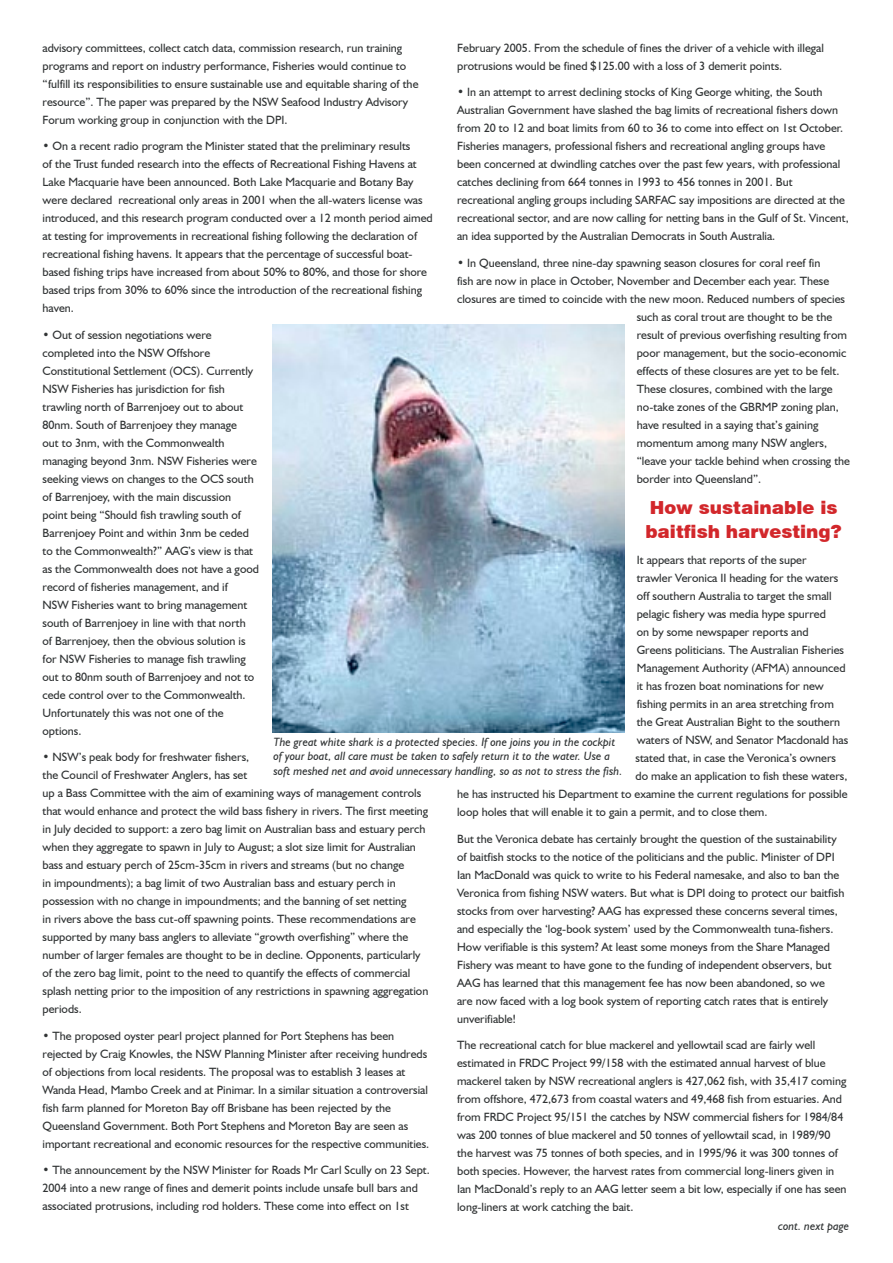
<style>
.page{position:relative;width:893px;height:1263px;background:#fff}
.page>*{position:absolute;margin:0;border:0;box-sizing:border-box;transform-origin:0 0}
.Body_Text{font:900 18px/24px "Swiss 721 BT";color:#d2272b}
.Body_Text-2{font:12px/18px "Humanist 521 BT";color:#303334}
.t1{font:italic 12px/14.4px "Humanist 521 BT";color:#303334}
</style>
<div class="page">
<img style="left:272px;top:325px;width:352px;height:408px">
<p class="Body_Text-2" style="left:457px;top:38px;width:368px">February 2005. From the schedule of fines the driver of a vehicle with illegal protrusions would be fined $125.00 with a loss of 3 demerit points.</p>
<p class="Body_Text-2" style="left:457px;top:83px;width:393px">• In an attempt to arrest declining stocks of King George whiting, the South Australian Government have slashed the bag limits of recreational fishers down from 20 to 12 and boat limits from 60 to 36 to come into effect on 1st October.<br>Fisheries managers, professional fishers and recreational angling groups have been concerned at dwindling catches over the past few years, with professional catches declining from 664 tonnes in 1993 to 456 tonnes in 2001. But recreational angling groups including SARFAC say impositions are directed at the recreational sector, and are now calling for netting bans in the Gulf of St. Vincent, an idea supported by the Australian Democrats in South Australia.</p>
<p class="Body_Text-2" style="left:457px;top:253px;width:365px">• In Queensland, three nine-day spawning season closures for coral reef fin</p>
<p class="Body_Text-2" style="left:457px;top:271px;width:374px">fish are now in place in October, November and December each year. These</p>
<p class="Body_Text-2" style="left:457px;top:289px;width:389px">closures are timed to coincide with the new moon. Reduced numbers of species</p>
<p class="Body_Text-2" style="left:637px;top:307px;width:197px">such as coral trout are thought to be the</p>
<p class="Body_Text-2" style="left:637px;top:325px;width:212px">result of previous overfishing resulting from</p>
<p class="Body_Text-2" style="left:637px;top:343px;width:211px">poor management, but the socio-economic</p>
<p class="Body_Text-2" style="left:637px;top:361px;width:204px">effects of these closures are yet to be felt.</p>
<p class="Body_Text-2" style="left:637px;top:379px;width:197px">These closures, combined with the large</p>
<p class="Body_Text-2" style="left:637px;top:397px;width:203px">no-take zones of the GBRMP zoning plan,</p>
<p class="Body_Text-2" style="left:637px;top:415px;width:183px">have resulted in a saying that’s gaining</p>
<p class="Body_Text-2" style="left:637px;top:433px;width:192px">momentum among many NSW anglers,</p>
<p class="Body_Text-2" style="left:637px;top:451px;width:215px">“leave your tackle behind when crossing the</p>
<p class="Body_Text-2" style="left:637px;top:469px;width:126px">border into Queensland”.</p>
<p class="Body_Text-2" style="left:43px;top:38px;width:377px">advisory committees, collect catch data, commission research, run training programs and report on industry performance, Fisheries would continue to “fulfill its responsibilities to ensure sustainable use and equitable sharing of the resource”. The paper was prepared by the NSW Seafood Industry Advisory Forum working group in conjunction with the DPI.</p>
<p class="Body_Text-2" style="left:43px;top:137px;width:392px">• On a recent radio program the Minister stated that the preliminary results<br>of the Trust funded research into the effects of Recreational Fishing Havens at Lake Macquarie have been announced. Both Lake Macquarie and Botany Bay were declared recreational only areas in 2001 when the all-waters license was introduced, and this research program conducted over a 12 month period aimed at testing for improvements in recreational fishing following the declaration of recreational fishing havens. It appears that the percentage of successful boat&shy;based fishing trips have increased from about 50% to 80%, and those for shore based trips from 30% to 60% since the introduction of the recreational fishing haven.</p>
<p class="Body_Text-2" style="left:43px;top:325px;width:218px">• Out of session negotiations were completed into the NSW Offshore Constitutional Settlement (OCS). Currently NSW Fisheries has jurisdiction for fish trawling north of Barrenjoey out to about 80nm. South of Barrenjoey they manage<br>out to 3nm, with the Commonwealth managing beyond 3nm. NSW Fisheries were seeking views on changes to the OCS south of Barrenjoey, with the main discussion point being “Should fish trawling south of Barrenjoey Point and within 3nm be ceded to the Commonwealth?” AAG’s view is that as the Commonwealth does not have a good record of fisheries management, and if<br>NSW Fisheries want to bring management south of Barrenjoey in line with that north<br>of Barrenjoey, then the obvious solution is for NSW Fisheries to manage fish trawling out to 80nm south of Barrenjoey and not to cede control over to the Commonwealth.<br>Unfortunately this was not one of the options.</p>
<p class="Body_Text-2" style="left:43px;top:748px;width:387px">• NSW’s peak body for freshwater fishers,<br>the Council of Freshwater Anglers, has set<br>up a Bass Committee with the aim of examining ways of management controls that would enhance and protect the wild bass fishery in rivers. The first meeting in July decided to support: a zero bag limit on Australian bass and estuary perch when they aggregate to spawn in July to August; a slot size limit for Australian bass and estuary perch of 25cm-35cm in rivers and streams (but no change<br>in impoundments); a bag limit of two Australian bass and estuary perch in possession with no change in impoundments; and the banning of set netting<br>in rivers above the bass cut-off spawning points. These recommendations are supported by many bass anglers to alleviate “growth overfishing” where the number of larger females are thought to be in decline. Opponents, particularly of the zero bag limit, point to the need to quantify the effects of commercial splash netting prior to the imposition of any restrictions in spawning aggregation periods.</p>
<p class="Body_Text-2" style="left:43px;top:1026px;width:388px">• The proposed oyster pearl project planned for Port Stephens has been rejected by Craig Knowles, the NSW Planning Minister after receiving hundreds of objections from local residents. The proposal was to establish 3 leases at Wanda Head, Mambo Creek and at Pinimar. In a similar situation a controversial fish farm planned for Moreton Bay off Brisbane has been rejected by the Queensland Government. Both Port Stephens and Moreton Bay are seen as important recreational and economic resources for the respective communities.</p>
<p class="Body_Text-2" style="left:43px;top:1161px;width:389px">• The announcement by the NSW Minister for Roads Mr Carl Scully on 23 Sept.<br>2004 into a new range of fines and demerit points include unsafe bull bars and associated protrusions, including rod holders. These come into effect on 1st</p>
<p class="Body_Text" style="left:645px;top:495px;width:198px">How sustainable is baitfish harvesting?</p>
<p class="Body_Text-2" style="left:637px;top:551px;width:171px">It appears that reports of the super</p>
<p class="Body_Text-2" style="left:637px;top:569px;width:203px">trawler Veronica II heading for the waters</p>
<p class="Body_Text-2" style="left:637px;top:587px;width:196px">off southern Australia to target the small</p>
<p class="Body_Text-2" style="left:637px;top:605px;width:191px">pelagic fishery was media hype spurred</p>
<p class="Body_Text-2" style="left:637px;top:623px;width:173px">on by some newspaper reports and</p>
<p class="Body_Text-2" style="left:637px;top:641px;width:209px">Greens politicians. The Australian Fisheries</p>
<p class="Body_Text-2" style="left:637px;top:659px;width:210px">Management Authority (AFMA) announced</p>
<p class="Body_Text-2" style="left:637px;top:677px;width:189px">it has frozen boat nominations for new</p>
<p class="Body_Text-2" style="left:637px;top:695px;width:199px">fishing permits in an area stretching from</p>
<p class="Body_Text-2" style="left:637px;top:713px;width:205px">the Great Australian Bight to the southern</p>
<p class="Body_Text-2" style="left:637px;top:731px;width:213px">waters of NSW, and Senator Macdonald has</p>
<p class="Body_Text-2" style="left:636px;top:749px;width:202px">stated that, in case the Veronica’s owners</p>
<p class="Body_Text-2" style="left:636px;top:767px;width:213px">do make an application to fish these waters,</p>
<p class="Body_Text-2" style="left:457px;top:785px;width:392px">he has instructed his Department to examine the current regulations for possible</p>
<p class="Body_Text-2" style="left:457px;top:803px;width:312px">loop holes that will enable it to gain a permit, and to close them.</p>
<p class="Body_Text-2" style="left:457px;top:829px;width:389px">But the Veronica debate has certainly brought the question of the sustainability of baitfish stocks to the notice of the politicians and the public. Minister of DPI Ian MacDonald was quick to write to his Federal namesake, and also to ban the Veronica from fishing NSW waters. But what is DPI doing to protect our baitfish stocks from over harvesting? AAG has expressed these concerns several times, and especially the ‘log-book system’ used by the Commonwealth tuna-fishers.<br>How verifiable is this system? At least some moneys from the Share Managed Fishery was meant to have gone to the funding of independent observers, but AAG has learned that this management fee has now been abandoned, so we<br>are now faced with a log book system of reporting catch rates that is entirely unverifiable!</p>
<p class="Body_Text-2" style="left:457px;top:1036px;width:391px">The recreational catch for blue mackerel and yellowtail scad are fairly well estimated in FRDC Project 99/158 with the estimated annual harvest of blue mackerel taken by NSW recreational anglers is 427,062 fish, with 35,417 coming from offshore, 472,673 from coastal waters and 49,468 fish from estuaries. And from FRDC Project 95/151 the catches by NSW commercial fishers for 1984/84 was 200 tonnes of blue mackerel and 50 tonnes of yellowtail scad, in 1989/90 the harvest was 75 tonnes of both species, and in 1995/96 it was 300 tonnes of both species. However, the harvest rates from commercial long-liners given in Ian MacDonald’s reply to an AAG letter seem a bit low, especially if one has seen long-liners at work catching the bait.</p>
<p class="t1" style="left:274px;top:734px;width:350px">The great white shark is a protected species. If one joins you in the cockpit of your boat, all care must be taken to safely return it to the water. Use a soft meshed net and avoid unnecessary handling, so as not to stress the fish.</p>
<p class="t1" style="left:778px;top:1218px;width:72px">cont. next page</p>
</div>
